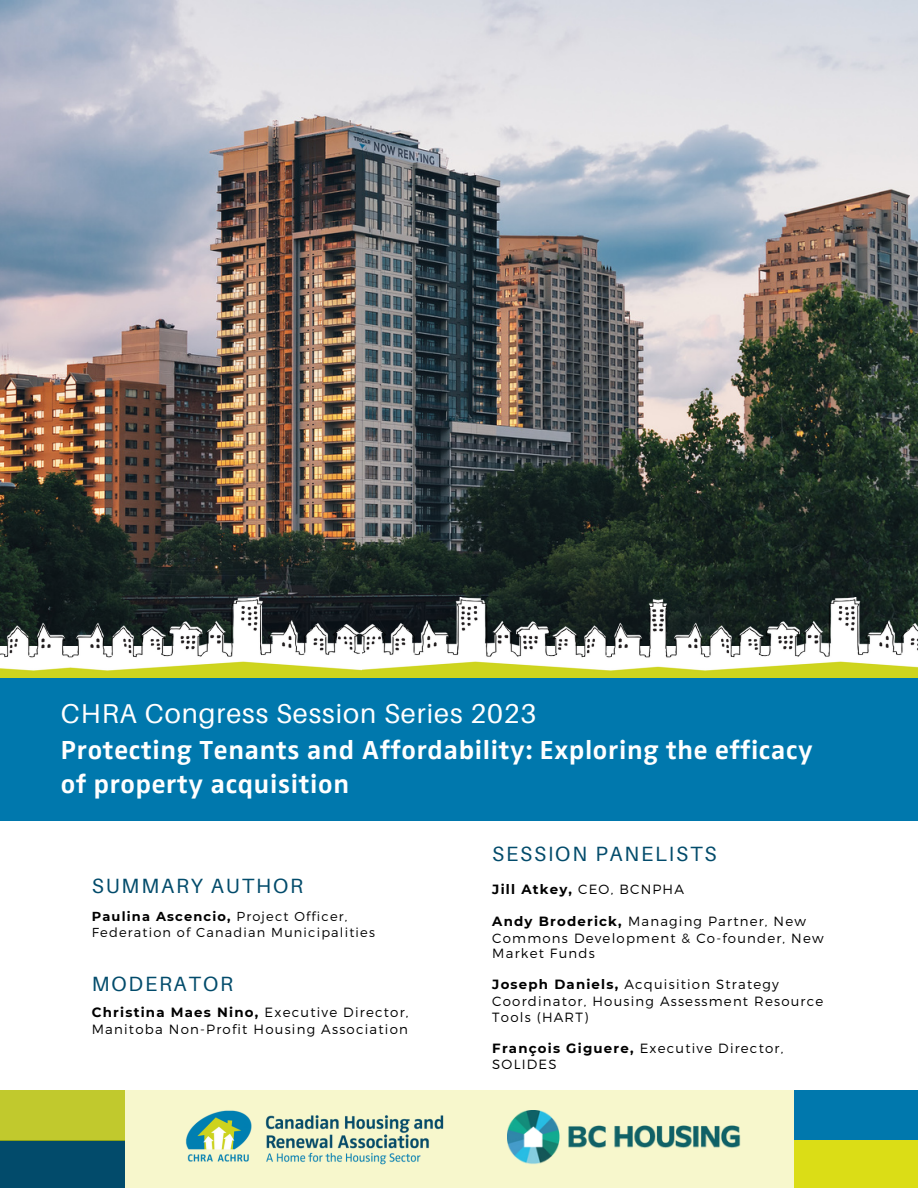
<style>
.page{position:relative;width:918px;height:1188px;background:#fff}
.page>*{position:absolute;margin:0;border:0;box-sizing:border-box;transform-origin:0 0}
.t1{font:27.3px "Aileron";letter-spacing:.035em;color:#fff}
.t2{font:700 27px/33.8px "Zwo OT";letter-spacing:.025em;color:#fff}
.t3{font:20.55px "Aileron";letter-spacing:.09em;color:#024b6b}
.t4{font:300 13.35px/16px "Montserrat";letter-spacing:.09em;color:#000}
.t5{font:700 13.35px "Montserrat";letter-spacing:.09em;color:#000}
.t6{font:300 13.05px/16.2px "Montserrat";letter-spacing:.09em;color:#000}
.s1{font-weight:700}
.s2{font-weight:300}
</style>
<div class="page">
<img style="left:0;top:0;width:918px;height:598px">
<img style="left:362px;top:598px;width:556px;height:80px">
<img style="left:0;top:598px;width:362px;height:80px">
<div style="left:0;top:678px;width:918px;height:142px;background:#0078ad"></div>
<div style="left:0;top:1090px;width:918px;height:98px;background:#f7f7cc"></div>
<img style="left:507px;top:1110px;width:233px;height:54px">
<img style="left:185px;top:1110px;width:259px;height:54px">
<div style="left:0;top:1141px;width:124px;height:47px;background:#024b6b"></div>
<div style="left:0;top:1090px;width:124px;height:50px;background:#c1c92d"></div>
<div style="left:794px;top:1090px;width:124px;height:51px;background:#0078ad"></div>
<div style="left:794px;top:1141px;width:124px;height:47px;background:#dbdd16"></div>
<img style="left:0;top:664px;width:2px;height:157px">
<p class="t1" style="left:61px;top:697px;width:477px">CHRA Congress Session Series 2023</p>
<p class="t2" style="left:61px;top:734px;width:753px">Protecting Tenants and Affordability: Exploring the efficacy of property acquisition</p>
<p class="t3" style="left:92px;top:873px;width:213px">SUMMARY AUTHOR</p>
<p class="t6" style="left:92px;top:908px;width:285px"><span class="s1">Paulina Ascencio,</span> Project Officer,<br>Federation of Canadian Municipalities</p>
<p class="t3" style="left:92px;top:971px;width:143px">MODERATOR</p>
<p class="t4" style="left:92px;top:1004px;width:318px;line-height:16.6px"><span class="s1">Christina Maes Nino,</span> Executive Director,<br>Manitoba Non-Profit Housing Association</p>
<p class="t3" style="left:492px;top:841px;width:226px">SESSION PANELISTS</p>
<p class="t5" style="left:492px;top:881px;width:193px">Jill Atkey, <span class="s2">CEO, BCNPHA</span></p>
<p class="t4" style="left:492px;top:912px;width:333px"><span class="s1">Andy Broderick,</span> Managing Partner, New<br>Commons Development &amp; Co-founder, New<br>Market Funds</p>
<p class="t4" style="left:492px;top:976px;width:333px"><span class="s1">Joseph Daniels,</span> Acquisition Strategy<br>Coordinator, Housing Assessment Resource<br>Tools (HART)</p>
<p class="t4" style="left:492px;top:1039px;width:293px;line-height:16.6px"><span class="s1">François Giguere,</span> Executive Director,<br>SOLIDES</p>
</div>
